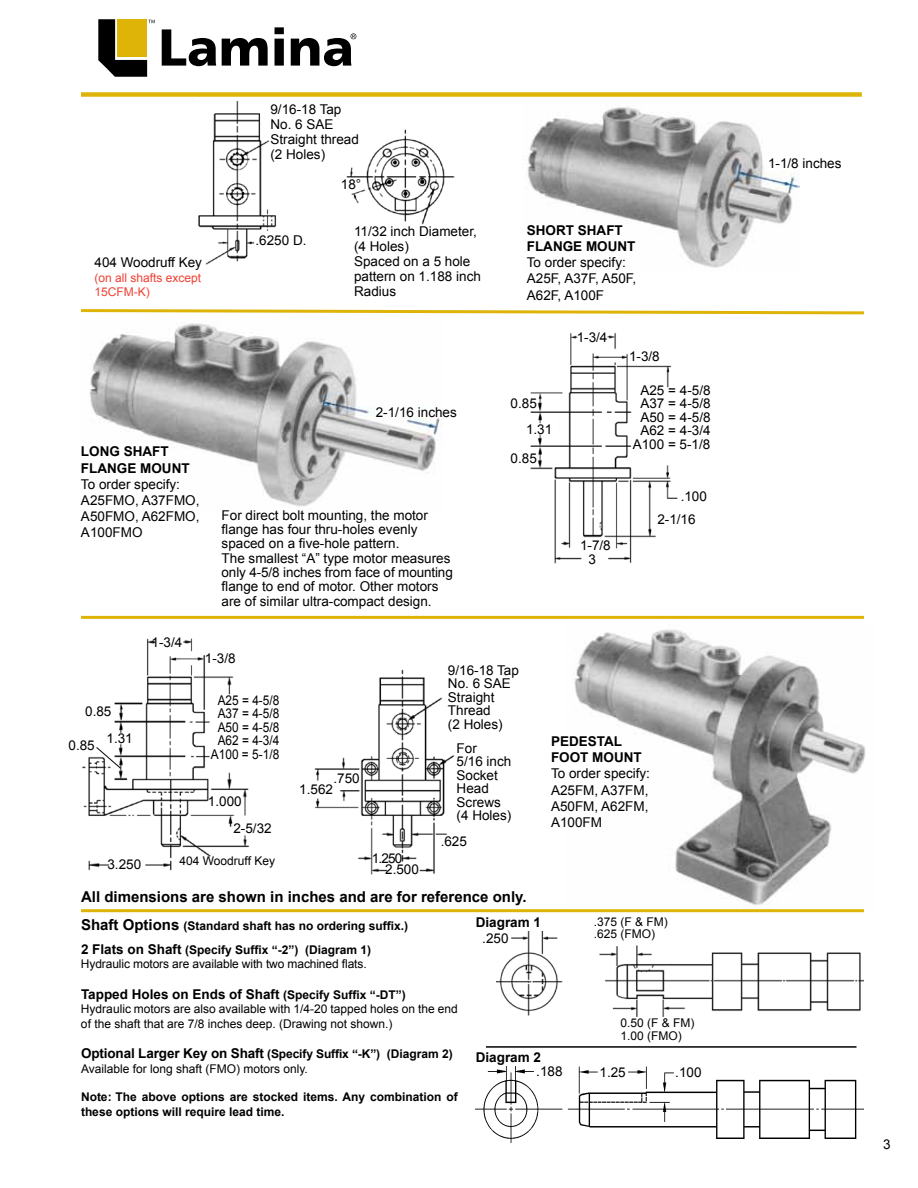
<style>
.page{position:relative;width:918px;height:1188px;background:#fff}
.page>*{position:absolute;margin:0;border:0;box-sizing:border-box;transform-origin:0 0}
.t1{font:700 15px "Arial";color:#000}
.t2{font:13.5px/13.5px "Arial";color:#000}
.t3{font:700 13.5px/16.2px "Arial";color:#000}
.t4{font:13.5px/13.5px "Arial";color:#000;text-align:center;scale:.88 1}
.t5{font:12px/14.4px "Arial";color:#000}
.t6{font:700 12px/24px "Arial";color:#000}
.t7{font:12px/14.4px "Arial";color:#ef4135}
.s1{font-size:15px}
.s2{font-size:13.5px}
.s3{font-size:12px}
.s4{font-weight:700;font-size:13.5px}
.s5{font-weight:700}
</style>
<div class="page">
<div style="left:81px;top:92px;width:781px;height:5px;background:#deb408"></div>
<svg style="left:162px;top:27px;width:194px;height:39px"></svg>
<svg style="left:98px;top:19px;width:57px;height:58px"></svg>
<img style="left:497px;top:931px;width:367px;height:86px">
<img style="left:522px;top:107px;width:278px;height:161px">
<img style="left:89px;top:323px;width:354px;height:184px">
<img style="left:573px;top:629px;width:293px;height:276px">
<img style="left:198px;top:100px;width:257px;height:165px">
<hr style="left:81px;top:616px;width:783px;height:3px;background:#deb408">
<svg style="left:81px;top:309px;width:783px;height:6px"></svg>
<hr style="left:81px;top:909px;width:783px;height:3px;background:#deb408">
<img style="left:476px;top:1067px;width:388px;height:76px">
<img style="left:82px;top:638px;width:373px;height:237px">
<svg style="left:96px;top:746px;width:26px;height:23px"></svg>
<div style="left:678px;top:942px;width:26px;height:15px;background:#fff"></div>
<hr style="left:486px;top:1046px;width:370px;height:2px;background:#000">
<img style="left:530px;top:332px;width:148px;height:232px">
<p class="t2" style="left:94px;top:256px;width:109px">404 Woodruff Key</p>
<p class="t7" style="left:94px;top:270px;width:108px">(on all shafts except<br>15CFM-K)</p>
<p class="t2" style="left:270px;top:102px;width:90px;line-height:15px">9/16-18 Tap<br>No. 6 SAE<br>Straight thread (2 Holes)</p>
<p class="t2" style="left:341px;top:177px;width:22px">18°</p>
<p class="t2" style="left:256px;top:234px;width:53px">.6250 D.</p>
<p class="t2" style="left:354px;top:224px;width:128px;line-height:15px">11/32 inch Diameter, (4 Holes)<br>Spaced on a 5 hole pattern on 1.188 inch<br>Radius</p>
<p class="t3" style="left:81px;top:444px;width:110px">LONG SHAFT<br>FLANGE MOUNT</p>
<p class="t2" style="left:81px;top:476px;width:120px;line-height:16.2px">To order specify:<br>A25FMO, A37FMO,<br>A50FMO, A62FMO,<br>A100FMO</p>
<p class="t2" style="left:152px;top:635px;width:32px">1-3/4</p>
<p class="t2" style="left:376px;top:405px;width:83px">2-1/16 inches</p>
<p class="t2" style="left:222px;top:508px;width:233px;line-height:14.2px">For direct bolt mounting, the motor flange has four thru-holes evenly spaced on a five-hole pattern.<br>The smallest “A” type motor measures only 4-5/8 inches from face of mounting flange to end of motor. Other motors are of similar ultra-compact design.</p>
<p class="t3" style="left:527px;top:222px;width:110px">SHORT SHAFT<br>FLANGE MOUNT</p>
<p class="t2" style="left:527px;top:255px;width:111px;line-height:16.2px">To order specify:<br>A25F, A37F, A50F,<br>A62F, A100F</p>
<p class="t2" style="left:526px;top:391px;width:28px;line-height:25.5px;text-indent:-15px">0.85<br>1.31</p>
<p class="t2" style="left:511px;top:452px;width:28px">0.85</p>
<p class="t2" style="left:577px;top:331px;width:32px">1-3/4</p>
<p class="t2" style="left:580px;top:538px;width:32px;line-height:14px;text-align:center">1-7/8<br>3</p>
<p class="t2" style="left:629px;top:350px;width:32px">1-3/8</p>
<p class="t2" style="left:633px;top:384px;width:79px;text-align:center">A25 = 4-5/8<br>A37 = 4-5/8<br>A50 = 4-5/8<br>A62 = 4-3/4<br>A100 = 5-1/8</p>
<p class="t2" style="left:657px;top:485px;width:51px;line-height:23px;text-indent:23px">.100<br>2-1/16</p>
<p class="t2" style="left:106px;top:698px;width:28px;line-height:27px;text-indent:-21px">0.85<br>1.31</p>
<p class="t2" style="left:69px;top:738px;width:28px">0.85</p>
<p class="t2" style="left:205px;top:651px;width:32px">1-3/8</p>
<p class="t4" style="left:211px;top:693px;width:79px">A25 = 4-5/8<br>A37 = 4-5/8<br>A50 = 4-5/8<br>A62 = 4-3/4<br>A100 = 5-1/8</p>
<p class="t2" style="left:233px;top:789px;width:40px;line-height:26.5px;text-indent:-26px">1.000<br>2-5/32</p>
<p class="t2" style="left:107px;top:857px;width:35px">3.250</p>
<p class="t5" style="left:179px;top:854px;width:97px">404 Woodruff Key</p>
<p class="t2" style="left:334px;top:771px;width:28px">.750</p>
<p class="t2" style="left:299px;top:783px;width:35px">1.562</p>
<p class="t2" style="left:385px;top:852px;width:35px;line-height:12px;text-indent:-14px">1.250<br>2.500</p>
<p class="t2" style="left:448px;top:663px;width:73px">9/16-18 Tap<br>No. 6 SAE<br>Straight<br>Thread<br>(2 Holes)</p>
<p class="t2" style="left:457px;top:741px;width:56px">For<br>5/16 inch<br>Socket<br>Head<br>Screws (4 Holes)</p>
<p class="t2" style="left:441px;top:834px;width:28px">.625</p>
<p class="t3" style="left:551px;top:734px;width:92px">PEDESTAL<br>FOOT MOUNT</p>
<p class="t2" style="left:551px;top:766px;width:101px;line-height:16.2px;text-align:justify">To order specify:<br>A25FM, A37FM, A50FM, A62FM, A100FM</p>
<p class="t1" style="left:81px;top:886px;width:447px">All dimensions are shown in inches and are for reference only.</p>
<p class="t6" style="left:81px;top:914px;width:329px"><span class="s1">Shaft Options</span> (Standard shaft has no ordering suffix.)<br><span class="s2">2 Flats on Shaft</span> (Specify Suffix “-2”) (Diagram 1)</p>
<p class="t5" style="left:81px;top:957px;width:287px">Hydraulic motors are available with two machined flats.</p>
<p class="t3" style="left:81px;top:986px;width:326px">Tapped Holes on Ends of Shaft <span class="s3">(Specify Suffix “-DT”)</span></p>
<p class="t5" style="left:81px;top:1002px;width:378px">Hydraulic motors are also available with 1/4-20 tapped holes on the end of the shaft that are 7/8 inches deep. (Drawing not shown.)</p>
<p class="t5" style="left:81px;top:1047px;width:373px"><span class="s4">Optional Larger Key on Shaft</span> <span class="s5">(Specify Suffix “-K”) (Diagram 2)<br></span>Available for long shaft (FMO) motors only.</p>
<p class="t6" style="left:81px;top:1090px;width:378px;line-height:14.4px">Note: The above options are stocked items. Any combination of these options will require lead time.</p>
<p class="t3" style="left:476px;top:915px;width:67px">Diagram 1</p>
<p class="t5" style="left:594px;top:915px;width:76px;line-height:12.8px">.375 (F &amp; FM) .625 (FMO)</p>
<p class="t2" style="left:482px;top:931px;width:28px">.250</p>
<p class="t5" style="left:620px;top:1017px;width:76px;line-height:12.8px">0.50 (F &amp; FM)<br>1.00 (FMO)</p>
<p class="t3" style="left:476px;top:1050px;width:67px">Diagram 2</p>
<p class="t2" style="left:536px;top:1064px;width:28px">.188</p>
<p class="t2" style="left:600px;top:1065px;width:28px">1.25</p>
<p class="t2" style="left:675px;top:1066px;width:28px">.100</p>
<p class="t2" style="left:768px;top:156px;width:75px">1-1/8 inches</p>
<p class="t2" style="left:883px;top:1138px;width:9px">3</p>
</div>
